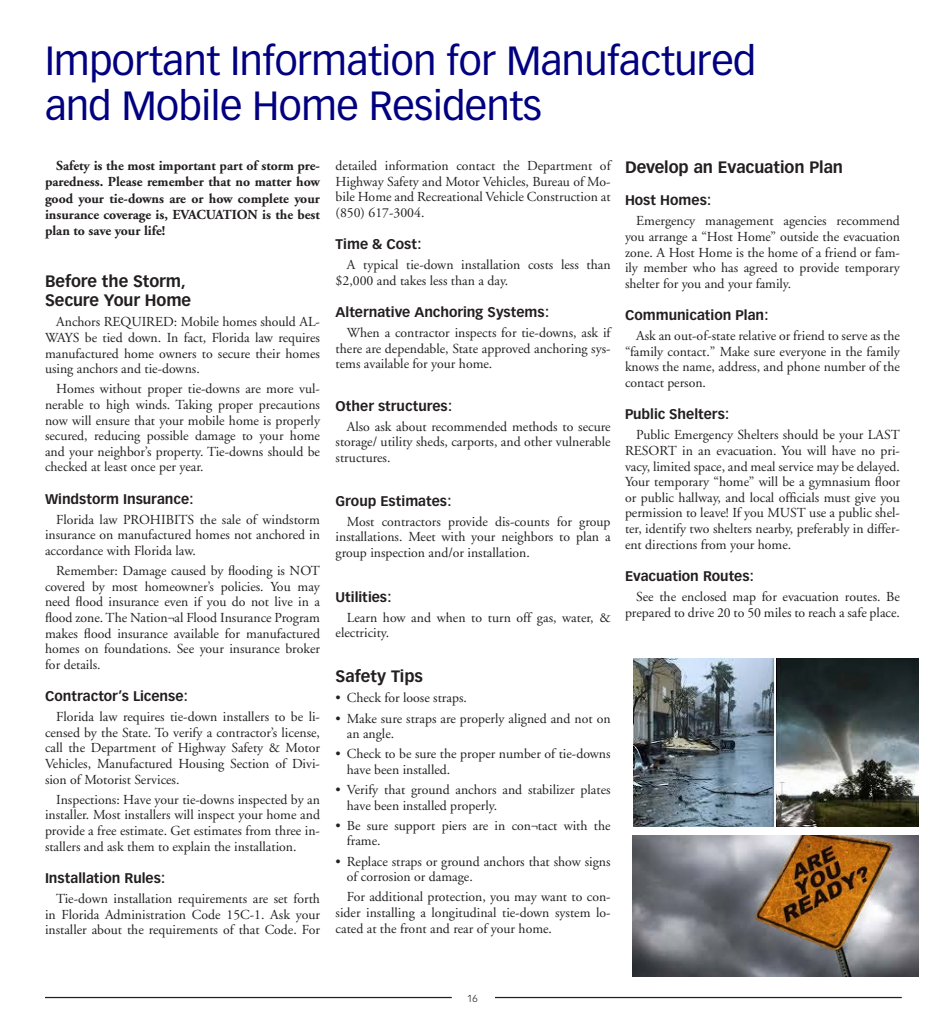
<style>
.page{position:relative;width:945px;height:1035px;background:#fff}
.page>*{position:absolute;margin:0;border:0;box-sizing:border-box;transform-origin:0 0}
.t1{font:40px/45px "Vectora LH";letter-spacing:-.01em;color:#000080}
.t2{font:700 16.25px/18.8px "Vectora LH";letter-spacing:-.005em;color:#231f20}
.t3{font:13.75px/15.6px "Adobe Garamond";color:#231f20;text-align:justify}
.t4{font:700 13.75px "Vectora LH";color:#231f20}
.t5{font:700 13.75px/16.2px "Adobe Garamond";color:#231f20;text-align:justify}
.t6{font:300 10px "Vectora LH";color:#231f20}
</style>
<div class="page">
<hr style="left:45px;top:997px;width:407px;height:1px;background:#231f20">
<hr style="left:495px;top:997px;width:407px;height:1px;background:#231f20">
<img style="left:634px;top:658px;width:284px;height:169px">
<img style="left:633px;top:835px;width:286px;height:142px">
<h1 class="t1" style="left:45px;top:39px;width:713px">Important Information for Manufactured and Mobile Home Residents</h1>
<p class="t5" style="left:45px;top:158px;width:277px;text-indent:11px">Safety is the most important part of storm pre&shy;paredness. Please remember that no matter how good your tie-downs are or how complete your insurance coverage is, EVACUATION is the best plan to save your life!</p>
<p class="t2" style="left:45px;top:272px;width:148px">Before the Storm,<br>Secure Your Home</p>
<p class="t3" style="left:45px;top:314px;width:277px;text-indent:11px">Anchors REQUIRED: Mobile homes should AL-WAYS be tied down. In fact, Florida law requires manufactured home owners to secure their homes using anchors and tie-downs.</p>
<p class="t3" style="left:45px;top:381px;width:277px;text-indent:11px">Homes without proper tie-downs are more vul&shy;nerable to high winds. Taking proper precautions now will ensure that your mobile home is properly secured, reducing possible damage to your home and your neighbor’s property. Tie-downs should be checked at least once per year.</p>
<p class="t4" style="left:45px;top:490px;width:150px">Windstorm Insurance:</p>
<p class="t3" style="left:45px;top:512px;width:276px;text-indent:11px">Florida law PROHIBITS the sale of windstorm insurance on manufactured homes not anchored in accordance with Florida law.</p>
<p class="t3" style="left:45px;top:563px;width:277px;text-indent:11px">Remember: Damage caused by flooding is NOT covered by most homeowner’s policies. You may need flood insurance even if you do not live in a flood zone. The Nation¬al Flood Insurance Program makes flood insurance available for manufactured homes on foundations. See your insurance broker for details.</p>
<p class="t4" style="left:45px;top:688px;width:144px">Contractor’s License:</p>
<p class="t3" style="left:45px;top:709px;width:277px;text-indent:11px">Florida law requires tie-down installers to be li&shy;censed by the State. To verify a contractor’s license, call the Department of Highway Safety &amp; Motor Vehicles, Manufactured Housing Section of Divi&shy;sion of Motorist Services.</p>
<p class="t3" style="left:45px;top:792px;width:277px;text-indent:11px">Inspections: Have your tie-downs inspected by an installer. Most installers will inspect your home and provide a free estimate. Get estimates from three in&shy;stallers and ask them to explain the installation.</p>
<p class="t4" style="left:45px;top:870px;width:122px">Installation Rules:</p>
<p class="t3" style="left:45px;top:891px;width:276px;text-indent:11px">Tie-down installation requirements are set forth in Florida Administration Code 15C-1. Ask your installer about the requirements of that Code. For</p>
<p class="t3" style="left:336px;top:158px;width:277px">detailed information contact the Department of Highway Safety and Motor Vehicles, Bureau of Mo&shy;bile Home and Recreational Vehicle Construction at (850) 617-3004.</p>
<p class="t4" style="left:336px;top:236px;width:88px">Time &amp; Cost:</p>
<p class="t3" style="left:336px;top:257px;width:277px;text-indent:11px">A typical tie-down installation costs less than $2,000 and takes less than a day.</p>
<p class="t4" style="left:336px;top:304px;width:215px">Alternative Anchoring Systems:</p>
<p class="t3" style="left:336px;top:325px;width:276px;text-indent:11px">When a contractor inspects for tie-downs, ask if there are dependable, State approved anchoring sys&shy;tems available for your home.</p>
<p class="t4" style="left:336px;top:397px;width:118px">Other structures:</p>
<p class="t3" style="left:336px;top:419px;width:276px;text-indent:11px">Also ask about recommended methods to secure storage/ utility sheds, carports, and other vulnerable structures.</p>
<p class="t4" style="left:336px;top:492px;width:117px">Group Estimates:</p>
<p class="t3" style="left:336px;top:514px;width:276px;text-indent:11px">Most contractors provide dis-counts for group installations. Meet with your neighbors to plan a group inspection and/or installation.</p>
<p class="t4" style="left:336px;top:588px;width:57px">Utilities:</p>
<p class="t3" style="left:336px;top:610px;width:277px;text-indent:11px">Learn how and when to turn off gas, water, &amp; electricity.</p>
<p class="t2" style="left:336px;top:667px;width:89px">Safety Tips</p>
<p class="t3" style="left:336px;top:691px;width:133px">• Check for loose straps.</p>
<p class="t3" style="left:347px;top:711px;width:265px;text-indent:-11px">• Make sure straps are properly aligned and not on an angle.</p>
<p class="t3" style="left:347px;top:746px;width:265px;text-indent:-11px">• Check to be sure the proper number of tie-downs have been installed.</p>
<p class="t3" style="left:347px;top:782px;width:265px;text-indent:-11px">• Verify that ground anchors and stabilizer plates have been installed properly.</p>
<p class="t3" style="left:347px;top:818px;width:265px;text-indent:-11px">• Be sure support piers are in con¬tact with the frame.</p>
<p class="t3" style="left:347px;top:854px;width:265px;text-indent:-11px">• Replace straps or ground anchors that show signs of corrosion or damage.</p>
<p class="t3" style="left:336px;top:889px;width:277px;text-indent:11px">For additional protection, you may want to con&shy;sider installing a longitudinal tie-down system lo&shy;cated at the front and rear of your home.</p>
<p class="t2" style="left:625px;top:158px;width:220px">Develop an Evacuation Plan</p>
<p class="t4" style="left:625px;top:192px;width:88px">Host Homes:</p>
<p class="t3" style="left:625px;top:213px;width:277px;text-indent:11px">Emergency management agencies recommend you arrange a “Host Home” outside the evacuation zone. A Host Home is the home of a friend or fam&shy;ily member who has agreed to provide temporary shelter for you and your family.</p>
<p class="t4" style="left:625px;top:307px;width:145px">Communication Plan:</p>
<p class="t3" style="left:625px;top:328px;width:277px;text-indent:11px">Ask an out-of-state relative or friend to serve as the “family contact.” Make sure everyone in the family knows the name, address, and phone number of the contact person.</p>
<p class="t4" style="left:625px;top:406px;width:106px">Public Shelters:</p>
<p class="t3" style="left:625px;top:428px;width:277px;text-indent:11px">Public Emergency Shelters should be your LAST RESORT in an evacuation. You will have no pri&shy;vacy, limited space, and meal service may be delayed.<br>Your temporary “home” will be a gymnasium floor or public hallway, and local officials must give you permission to leave! If you MUST use a public shel&shy;ter, identify two shelters nearby, preferably in differ&shy;ent directions from your home.</p>
<p class="t4" style="left:625px;top:568px;width:130px">Evacuation Routes:</p>
<p class="t3" style="left:625px;top:589px;width:277px;text-align:right">See the enclosed map for evacuation routes. Be prepared to drive 20 to 50 miles to reach a safe place.</p>
<p class="t6" style="left:467px;top:993px;width:12px">16</p>
</div>
